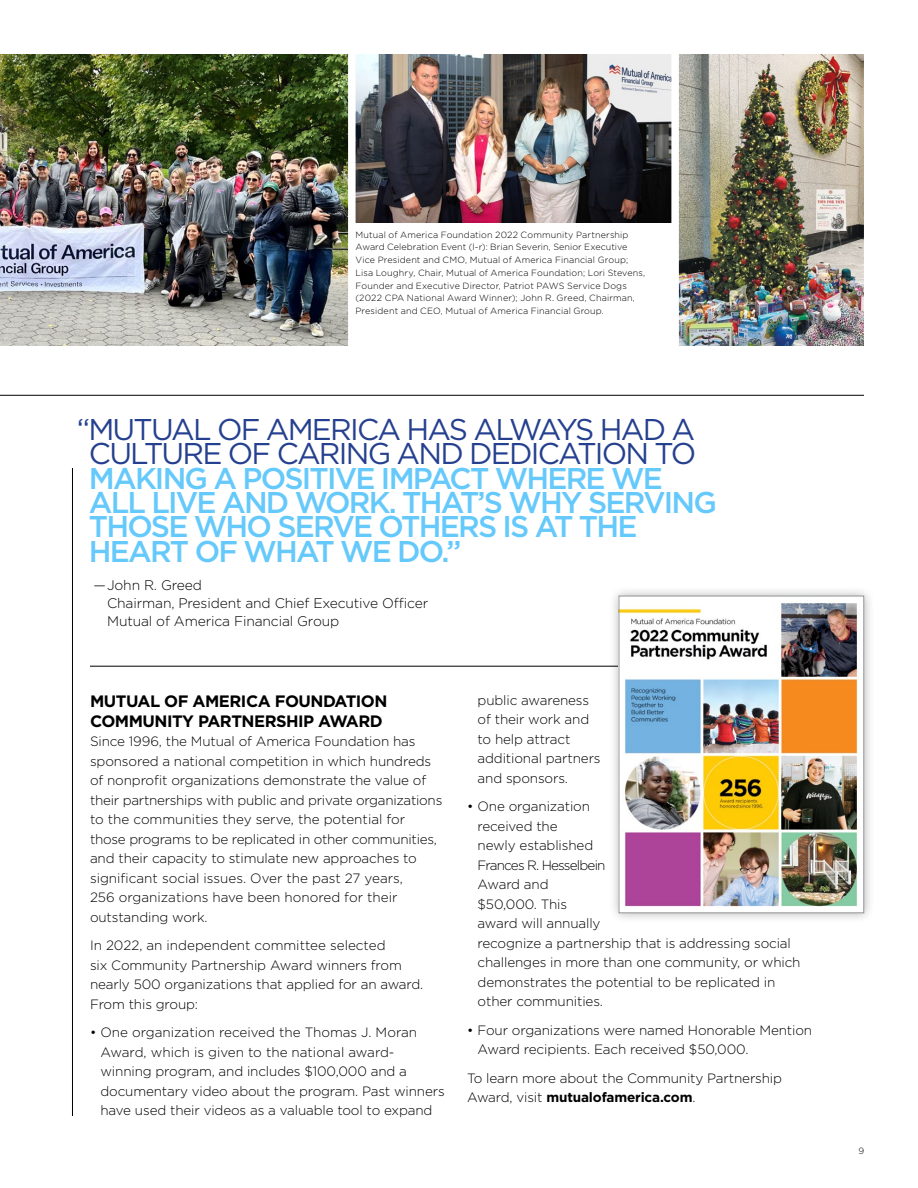
<style>
.page{position:relative;width:918px;height:1188px;background:#fff}
.page>*{position:absolute;margin:0;border:0;box-sizing:border-box;transform-origin:0 0}
.t1{font:500 30px/24.3px "Gotham";letter-spacing:-.06em;color:#65c9fb}
.letter_body_text{font:700 16.5px/19.5px "Gotham";letter-spacing:-.03em;color:#000}
.t2{font:300 13.8px/18px "Gotham";letter-spacing:-.01em;color:#000}
.letter_body_text-2{font:300 13.5px/19.5px "Gotham";letter-spacing:-.01em;color:#000}
._2020___board_text{font:300 9px/12.8px "Gotham";letter-spacing:.015em;color:#000}
.s1{font-weight:400;color:#25408f}
.s2{font-weight:700}
</style>
<div class="page">
<hr style="left:72px;top:468px;width:1px;height:648px;background:#000">
<hr style="left:0;top:395px;width:864px;height:1px;background:#000">
<img style="left:679px;top:54px;width:185px;height:292px">
<img style="left:0;top:54px;width:348px;height:292px">
<img style="left:356px;top:54px;width:315px;height:168px">
<hr style="left:90px;top:666px;width:774px;height:1px;background:#000">
<div style="left:608px;top:585px;width:267px;height:339px;background:#000;opacity:.3"></div>
<img style="left:621px;top:598px;width:241px;height:313px">
<div style="left:619px;top:596px;width:245px;height:317px;border:1px solid #939598"></div>
<p class="_2020___board_text" style="left:356px;top:228px;width:291px">Mutual of America Foundation 2022 Community Partnership Award Celebration Event (l-r): Brian Severin, Senior Executive Vice President and CMO, Mutual of America Financial Group; Lisa Loughry, Chair, Mutual of America Foundation; Lori Stevens, Founder and Executive Director, Patriot PAWS Service Dogs (2022 CPA National Award Winner); John R. Greed, Chairman, President and CEO, Mutual of America Financial Group.</p>
<p class="t1" style="left:89px;top:417px;width:630px;text-indent:-12px"><span class="s1">“MUTUAL OF AMERICA HAS ALWAYS HAD A<br>CULTURE OF CARING AND DEDICATION TO<br></span>MAKING A POSITIVE IMPACT WHERE WE<br>ALL LIVE AND WORK. THAT’S WHY SERVING<br>THOSE WHO SERVE OTHERS IS AT THE<br>HEART OF WHAT WE DO.”</p>
<p class="t2" style="left:107px;top:576px;width:323px;text-indent:-14px">—John R. Greed<br>Chairman, President and Chief Executive Officer<br>Mutual of America Financial Group</p>
<p class="letter_body_text" style="left:90px;top:691px;width:299px">MUTUAL OF AMERICA FOUNDATION<br>COMMUNITY PARTNERSHIP AWARD</p>
<p class="letter_body_text-2" style="left:90px;top:731px;width:354px">Since 1996, the Mutual of America Foundation has sponsored a national competition in which hundreds of nonprofit organizations demonstrate the value of their partnerships with public and private organizations to the communities they serve, the potential for those programs to be replicated in other communities, and their capacity to stimulate new approaches to significant social issues. Over the past 27 years,<br>256 organizations have been honored for their outstanding work.</p>
<p class="letter_body_text-2" style="left:90px;top:935px;width:335px">In 2022, an independent committee selected<br>six Community Partnership Award winners from nearly 500 organizations that applied for an award.<br>From this group:</p>
<p class="letter_body_text-2" style="left:100px;top:1022px;width:346px;text-indent:-10px">• One organization received the Thomas J. Moran Award, which is given to the national award&shy;winning program, and includes $100,000 and a documentary video about the program. Past winners have used their videos as a valuable tool to expand</p>
<p class="letter_body_text-2" style="left:478px;top:690px;width:125px">public awareness of their work and to help attract additional partners and sponsors.</p>
<p class="letter_body_text-2" style="left:478px;top:796px;width:324px;text-indent:-10px">• One organization<br>received the<br>newly established<br>Frances R. Hesselbein<br>Award and<br>$50,000. This<br>award will annually<br>recognize a partnership that is addressing social challenges in more than one community, or which demonstrates the potential to be replicated in other communities.</p>
<p class="letter_body_text-2" style="left:478px;top:1020px;width:336px;text-indent:-10px">• Four organizations were named Honorable Mention<br>Award recipients. Each received $50,000.</p>
<p class="letter_body_text-2" style="left:467px;top:1068px;width:317px">To learn more about the Community Partnership<br>Award, visit <span class="s2">mutualofamerica.com</span>.</p>
<p class="_2020___board_text" style="left:859px;top:1144px;width:7px">9</p>
</div>
